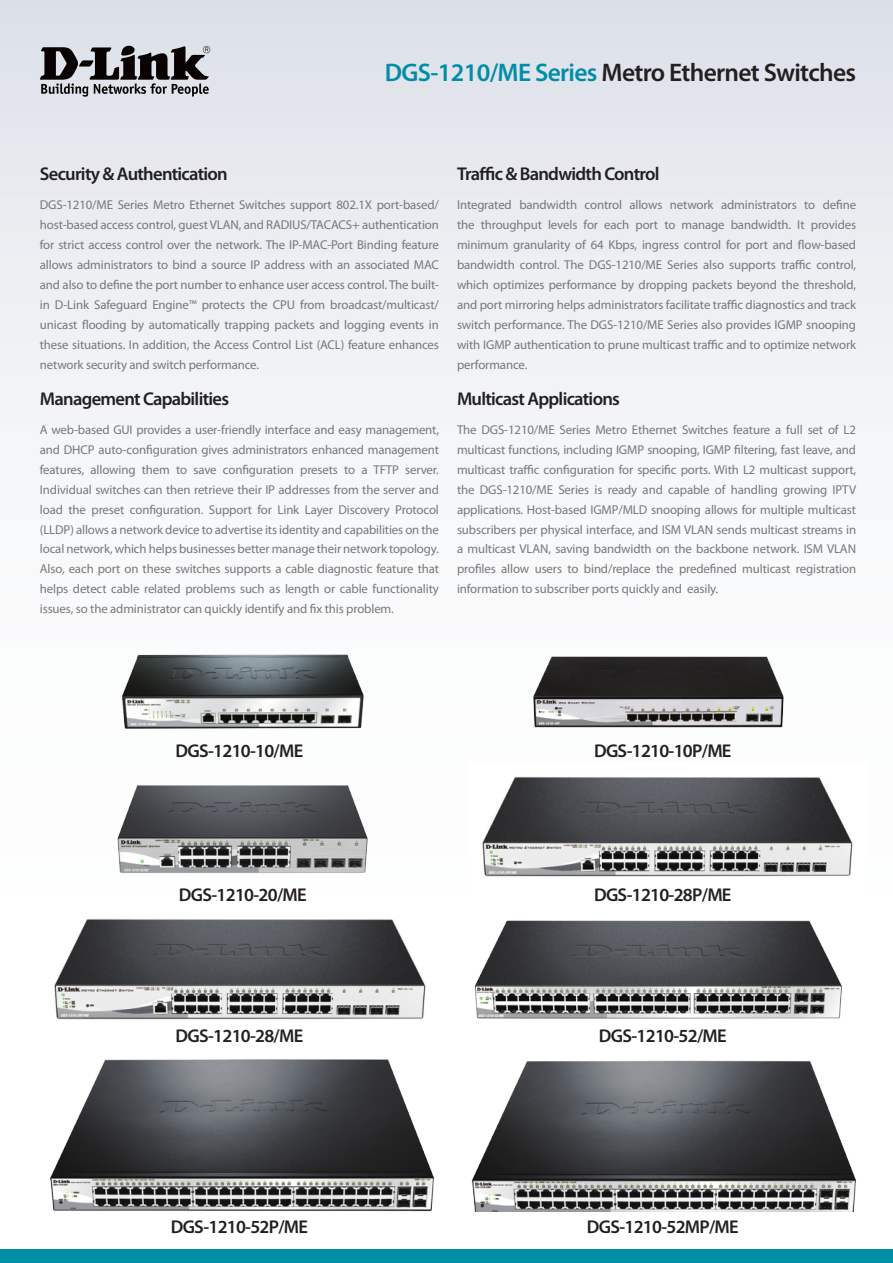
<style>
.page{position:relative;width:893px;height:1263px;background:#fff}
.page>*{position:absolute;margin:0;border:0;box-sizing:border-box;transform-origin:0 0}
.t1{font:600 25.5px "Myriad Pro";letter-spacing:-.025em;color:#231f20}
.t2{font:600 18.6px "Myriad Pro";letter-spacing:-.04em;color:#231f20}
.t3{font:12.9px/20px "Myriad Pro";letter-spacing:-.01em;color:#74787d;text-align:justify}
.s1{color:#008da8}
</style>
<div class="page">
<div style="left:0;top:0;width:893px;height:1084px;background:linear-gradient(to bottom,#e3e6ec,#fff)"></div>
<div style="left:0;top:1249px;width:893px;height:14px;background:#008da8"></div>
<svg style="left:40px;top:46px;width:170px;height:51px;background:#807f83"></svg>
<img style="left:467px;top:763px;width:400px;height:127px">
<img style="left:459px;top:907px;width:397px;height:125px">
<img style="left:40px;top:906px;width:399px;height:126px">
<img style="left:112px;top:644px;width:262px;height:94px">
<img style="left:96px;top:763px;width:294px;height:132px">
<img style="left:521px;top:644px;width:275px;height:94px">
<img style="left:460px;top:1048px;width:411px;height:164px">
<img style="left:36px;top:1043px;width:414px;height:169px">
<h1 class="t1" style="left:385px;top:56px;width:473px"><span class="s1">DGS-1210/ME Series</span> Metro Ethernet Switches</h1>
<h2 class="t2" style="left:40px;top:162px;width:190px">Security &amp; Authentication</h2>
<p class="t3" style="left:40px;top:195px;width:401px">DGS-1210/ME Series Metro Ethernet Switches support 802.1X port-based/ host-based access control, guest VLAN, and RADIUS/TACACS+ authentication for strict access control over the network. The IP-MAC-Port Binding feature allows administrators to bind a source IP address with an associated MAC and also to define the port number to enhance user access control. The built&shy;in D-Link Safeguard Engine™ protects the CPU from broadcast/multicast/ unicast flooding by automatically trapping packets and logging events in these situations. In addition, the Access Control List (ACL) feature enhances network security and switch performance.</p>
<h2 class="t2" style="left:40px;top:387px;width:191px">Management Capabilities</h2>
<p class="t3" style="left:40px;top:419px;width:401px">A web-based GUI provides a user-friendly interface and easy management, and DHCP auto-configuration gives administrators enhanced management features, allowing them to save configuration presets to a TFTP server.<br>Individual switches can then retrieve their IP addresses from the server and load the preset configuration. Support for Link Layer Discovery Protocol (LLDP) allows a network device to advertise its identity and capabilities on the local network, which helps businesses better manage their network topology.<br>Also, each port on these switches supports a cable diagnostic feature that helps detect cable related problems such as length or cable functionality issues, so the administrator can quickly identify and fix this problem.</p>
<h2 class="t2" style="left:457px;top:162px;width:204px">Traffic &amp; Bandwidth Control</h2>
<p class="t3" style="left:457px;top:195px;width:401px">Integrated bandwidth control allows network administrators to define the throughput levels for each port to manage bandwidth. It provides minimum granularity of 64 Kbps, ingress control for port and flow-based bandwidth control. The DGS-1210/ME Series also supports traffic control, which optimizes performance by dropping packets beyond the threshold, and port mirroring helps administrators facilitate traffic diagnostics and track switch performance. The DGS-1210/ME Series also provides IGMP snooping with IGMP authentication to prune multicast traffic and to optimize network performance.</p>
<h2 class="t2" style="left:457px;top:387px;width:164px">Multicast Applications</h2>
<p class="t3" style="left:457px;top:419px;width:401px">The DGS-1210/ME Series Metro Ethernet Switches feature a full set of L2 multicast functions, including IGMP snooping, IGMP filtering, fast leave, and multicast traffic configuration for specific ports. With L2 multicast support, the DGS-1210/ME Series is ready and capable of handling growing IPTV applications. Host-based IGMP/MLD snooping allows for multiple multicast subscribers per physical interface, and ISM VLAN sends multicast streams in a multicast VLAN, saving bandwidth on the backbone network. ISM VLAN profiles allow users to bind/replace the predefined multicast registration information to subscriber ports quickly and easily.</p>
<h2 class="t2" style="left:176px;top:739px;width:129px">DGS-1210-10/ME</h2>
<h2 class="t2" style="left:594px;top:739px;width:139px">DGS-1210-10P/ME</h2>
<h2 class="t2" style="left:179px;top:883px;width:129px">DGS-1210-20/ME</h2>
<h2 class="t2" style="left:594px;top:883px;width:139px">DGS-1210-28P/ME</h2>
<h2 class="t2" style="left:176px;top:1024px;width:129px">DGS-1210-28/ME</h2>
<h2 class="t2" style="left:599px;top:1024px;width:129px">DGS-1210-52/ME</h2>
<h2 class="t2" style="left:171px;top:1215px;width:139px">DGS-1210-52P/ME</h2>
<h2 class="t2" style="left:587px;top:1215px;width:153px">DGS-1210-52MP/ME</h2>
</div>
